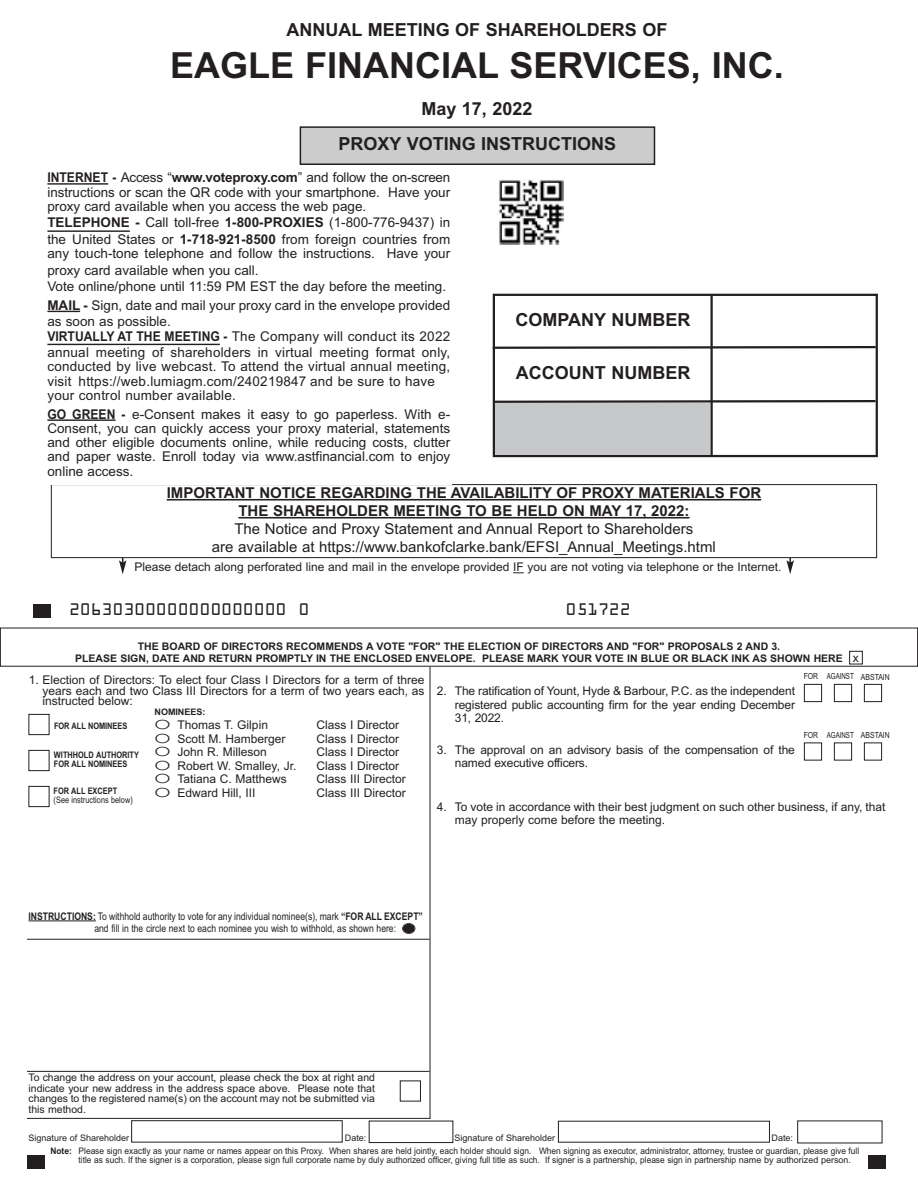
<style>
.page{position:relative;width:918px;height:1188px;background:#fff}
.page>*{position:absolute;margin:0;border:0;box-sizing:border-box;transform-origin:0 0}
.t1{font:700 36px "Arial";color:#231f20}
.t2{font:700 18px/35.2px "Arial";color:#231f20;text-align:center}
.t3{font:18px "OCRA Extended";color:#231f20}
.t4{font:15px/18px "Arial";color:#231f20;text-align:center}
.t5{font:700 15px/18px "Arial";color:#231f20;text-align:center}
.t6{font:13.5px/14.2px "Arial";color:#242021}
.t7{font:12px/13.5px "Arial";color:#231f20;text-align:justify}
.t8{font:10.5px/10.5px "Arial";color:#231f20;text-align:justify}
.t9{font:700 10.5px/12px "Arial";color:#231f20}
.t10{font:10.5px/12px "Arial Narrow";color:#231f20}
.t11{font:9px/13.5px "Arial";color:#231f20}
.t12{font:9px "Arial";color:#231f20;scale:.93 1}
.t13{font:700 9px/9px "Arial Narrow";color:#231f20}
.t14{font:9px "Arial Narrow";color:#231f20}
.t15{font:700 9px "Arial";color:#231f20}
.t16{font:8.4px "Arial Narrow";color:#231f20}
.s1{font-weight:700}
.s2{font-weight:400;font-size:12px}
.s3{font-family:"Futura BT";font-weight:300;font-size:12.75px}
</style>
<div class="page">
<hr style="left:430px;top:667px;width:1px;height:452px;background:#231f20">
<div style="left:33px;top:604px;width:18px;height:14px;background:#231f20"></div>
<div style="left:27px;top:1155px;width:18px;height:13px;background:#231f20"></div>
<hr style="left:28px;top:920px;width:68px;height:1px;background:#231f20">
<div style="left:301px;top:128px;width:353px;height:36px;background:#ccc"></div>
<div style="left:300px;top:126px;width:355px;height:39px;border:2px solid #231f20"></div>
<svg style="left:119px;top:558px;width:7px;height:16px"></svg>
<svg style="left:786px;top:558px;width:8px;height:16px"></svg>
<hr style="left:27px;top:1118px;width:404px;height:1px;background:#231f20">
<hr style="left:27px;top:939px;width:403px;height:1px;background:#231f20">
<div style="left:403px;top:924px;width:12px;height:9px;background:#231f20;border-radius:50%"></div>
<div style="left:402px;top:923px;width:13px;height:11px;border:2px solid #231f20;border-radius:50%"></div>
<div style="left:868px;top:1155px;width:18px;height:13px;background:#231f20"></div>
<hr style="left:27px;top:1071px;width:403px;height:1px;background:#231f20">
<div style="left:849px;top:651px;width:14px;height:13px;border:1px solid #231f20"></div>
<div style="left:400px;top:1081px;width:21px;height:20px;border:1px solid #231f20"></div>
<div style="left:493px;top:294px;width:385px;height:163px;border:2px solid #231f20"></div>
<svg style="left:492px;top:345px;width:386px;height:5px"></svg>
<svg style="left:492px;top:399px;width:386px;height:5px"></svg>
<hr style="left:710px;top:294px;width:3px;height:162px;background:#231f20">
<div style="left:496px;top:403px;width:214px;height:51px;background:#c7c8ca"></div>
<div style="left:369px;top:1121px;width:84px;height:22px;border:1px solid #231f20"></div>
<div style="left:51px;top:484px;width:826px;height:74px;border:1px solid #231f20"></div>
<hr style="left:167px;top:499px;width:594px;height:2px;background:#231f20">
<hr style="left:238px;top:517px;width:452px;height:2px;background:#231f20">
<img style="left:499px;top:180px;width:65px;height:65px">
<div style="left:28px;top:714px;width:21px;height:21px;border:1px solid #231f20"></div>
<div style="left:28px;top:750px;width:21px;height:21px;border:1px solid #231f20"></div>
<div style="left:28px;top:786px;width:21px;height:21px;border:1px solid #231f20"></div>
<hr style="left:47px;top:183px;width:61px;height:2px;background:#231f20">
<hr style="left:47px;top:230px;width:83px;height:2px;background:#231f20">
<hr style="left:47px;top:311px;width:33px;height:1px;background:#231f20">
<hr style="left:47px;top:344px;width:173px;height:1px;background:#231f20">
<hr style="left:47px;top:419px;width:68px;height:2px;background:#231f20">
<div style="left:804px;top:684px;width:18px;height:18px;border:1px solid #231f20"></div>
<div style="left:834px;top:684px;width:18px;height:18px;border:1px solid #231f20"></div>
<div style="left:864px;top:684px;width:18px;height:18px;border:1px solid #231f20"></div>
<div style="left:804px;top:743px;width:18px;height:17px;border:1px solid #231f20"></div>
<div style="left:834px;top:743px;width:18px;height:17px;border:1px solid #231f20"></div>
<div style="left:864px;top:743px;width:18px;height:17px;border:1px solid #231f20"></div>
<h2 class="t2" style="left:287px;top:12px;width:382px">ANNUAL MEETING OF SHAREHOLDERS OF</h2>
<h1 class="t1" style="left:170px;top:44px;width:615px">EAGLE FINANCIAL SERVICES, INC.</h1>
<h2 class="t2" style="left:339px;top:91px;width:279px">May 17, 2022<br>PROXY VOTING INSTRUCTIONS</h2>
<p class="t6" style="left:47px;top:171px;width:404px;text-align:justify"><span class="s1">INTERNET -</span> Access “<span class="s1">www.voteproxy.com</span>” and follow the on-screen instructions or scan the QR code with your smartphone. Have your proxy card available when you access the web page.</p>
<p class="t6" style="left:47px;top:214px;width:404px;line-height:16.8px"><span class="s1">TELEPHONE -</span> Call toll-free <span class="s1">1-800-PROXIES</span> (1-800-776-9437) in the United States or <span class="s1">1-718-921-8500</span> from foreign countries from</p>
<p class="t6" style="left:47px;top:245px;width:404px;line-height:16.5px">any touch-tone telephone and follow the instructions. Have your proxy card available when you call.<br>Vote online/phone until 11:59 PM EST the day before the meeting.</p>
<p class="t6" style="left:47px;top:297px;width:404px;line-height:15.8px"><span class="s1">MAIL -</span> Sign, date and mail your proxy card in the envelope provided as soon as possible.<br><span class="s1">VIRTUALLY AT THE MEETING -</span> The Company will conduct its 2022 annual meeting of shareholders in virtual meeting format only,</p>
<p class="t6" style="left:47px;top:360px;width:404px">conducted by live webcast. To attend the virtual annual meeting, visit https://web.lumiagm.com/240219847 and be sure to have your control number available.</p>
<p class="t6" style="left:47px;top:407px;width:404px;text-align:justify"><span class="s1">GO GREEN -</span> e-Consent makes it easy to go paperless. With e-Consent, you can quickly access your proxy material, statements and other eligible documents online, while reducing costs, clutter and paper waste. Enroll today via www.astfinancial.com to enjoy online access.</p>
<h2 class="t2" style="left:516px;top:302px;width:176px">COMPANY NUMBER</h2>
<h2 class="t2" style="left:516px;top:355px;width:176px">ACCOUNT NUMBER</h2>
<p class="t5" style="left:167px;top:484px;width:596px">IMPORTANT NOTICE REGARDING THE AVAILABILITY OF PROXY MATERIALS FOR<br>THE SHAREHOLDER MEETING TO BE HELD ON MAY 17, 2022:</p>
<p class="t4" style="left:212px;top:520px;width:506px">The Notice and Proxy Statement and Annual Report to Shareholders<br>are available at https://www.bankofclarke.bank/EFSI_Annual_Meetings.html</p>
<p class="t7" style="left:135px;top:560px;width:649px">Please detach along perforated line and mail in the envelope provided IF you are not voting via telephone or the Internet.</p>
<h2 class="t3" style="left:69px;top:598px;width:242px">20630300000000000000 0</h2>
<h2 class="t3" style="left:565px;top:598px;width:67px">051722</h2>
<p class="t9" style="left:75px;top:640px;width:785px;text-indent:63px">THE BOARD OF DIRECTORS RECOMMENDS A VOTE "FOR" THE ELECTION OF DIRECTORS AND "FOR" PROPOSALS 2 AND 3.<br>PLEASE SIGN, DATE AND RETURN PROMPTLY IN THE ENCLOSED ENVELOPE. PLEASE MARK YOUR VOTE IN BLUE OR BLACK INK AS SHOWN HERE <span class="s2">x</span></p>
<p class="t7" style="left:42px;top:675px;width:384px;line-height:10.5px;text-indent:-13px">1. Election of Directors: To elect four Class I Directors for a term of three years each and two Class III Directors for a term of two years each, as instructed below:</p>
<p class="t7" style="left:154px;top:718px;width:115px"><span class="s3">O</span> Thomas T. Gilpin</p>
<p class="t7" style="left:316px;top:718px;width:84px">Class I Director</p>
<p class="t7" style="left:154px;top:732px;width:133px"><span class="s3">O</span> Scott M. Hamberger</p>
<p class="t7" style="left:316px;top:732px;width:84px">Class I Director</p>
<p class="t7" style="left:154px;top:745px;width:114px"><span class="s3">O</span> John R. Milleson</p>
<p class="t7" style="left:316px;top:745px;width:84px">Class I Director</p>
<p class="t7" style="left:154px;top:759px;width:143px"><span class="s3">O</span> Robert W. Smalley, Jr.</p>
<p class="t7" style="left:316px;top:759px;width:84px">Class I Director</p>
<p class="t7" style="left:154px;top:772px;width:134px"><span class="s3">O</span> Tatiana C. Matthews</p>
<p class="t7" style="left:316px;top:772px;width:91px">Class III Director</p>
<p class="t7" style="left:154px;top:786px;width:103px"><span class="s3">O</span> Edward Hill, III</p>
<p class="t7" style="left:316px;top:786px;width:91px">Class III Director</p>
<p class="t15" style="left:155px;top:707px;width:53px">NOMINEES:</p>
<p class="t13" style="left:54px;top:721px;width:75px">FOR ALL NOMINEES</p>
<p class="t13" style="left:54px;top:751px;width:87px">WITHHOLD AUTHORITY<br>FOR ALL NOMINEES</p>
<p class="t13" style="left:54px;top:787px;width:65px">FOR ALL EXCEPT</p>
<p class="t14" style="left:54px;top:795px;width:81px">(See instructions below)</p>
<p class="t16" style="left:804px;top:672px;width:88px">FOR AGAINST ABSTAIN</p>
<p class="t7" style="left:455px;top:684px;width:342px;text-indent:-18px">2. The ratification of Yount, Hyde &amp; Barbour, P.C. as the independent registered public accounting firm for the year ending December 31, 2022.</p>
<p class="t7" style="left:455px;top:743px;width:342px;text-indent:-18px">3. The approval on an advisory basis of the compensation of the named executive officers.</p>
<p class="t7" style="left:455px;top:800px;width:432px;text-indent:-18px">4. To vote in accordance with their best judgment on such other business, if any, that may properly come before the meeting.</p>
<p class="t16" style="left:804px;top:730px;width:88px">FOR AGAINST ABSTAIN</p>
<p class="t10" style="left:94px;top:910px;width:330px;text-indent:-66px"><span class="s1">INSTRUCTIONS:</span> To withhold authority to vote for any individual nominee(s), mark <span class="s1">“FOR ALL EXCEPT” </span>and fill in the circle next to each nominee you wish to withhold, as shown here:</p>
<p class="t8" style="left:28px;top:1072px;width:348px">To change the address on your account, please check the box at right and indicate your new address in the address space above. Please note that changes to the registered name(s) on the account may not be submitted via this method.</p>
<p class="t11" style="left:28px;top:1131px;width:102px">Signature of Shareholder</p>
<p class="t11" style="left:345px;top:1131px;width:23px">Date:</p>
<p class="t11" style="left:455px;top:1131px;width:102px">Signature of Shareholder</p>
<p class="t11" style="left:50px;top:1131px;width:810px;text-indent:721px">Date:<br><span class="s1">Note:</span> Please sign exactly as your name or names appear on this Proxy. When shares are held jointly, each holder should sign. When signing as executor, administrator, attorney, trustee or guardian, please give full</p>
<p class="t12" style="left:79px;top:1155px;width:832px">title as such. If the signer is a corporation, please sign full corporate name by duly authorized officer, giving full title as such. If signer is a partnership, please sign in partnership name by authorized person.</p>
</div>
